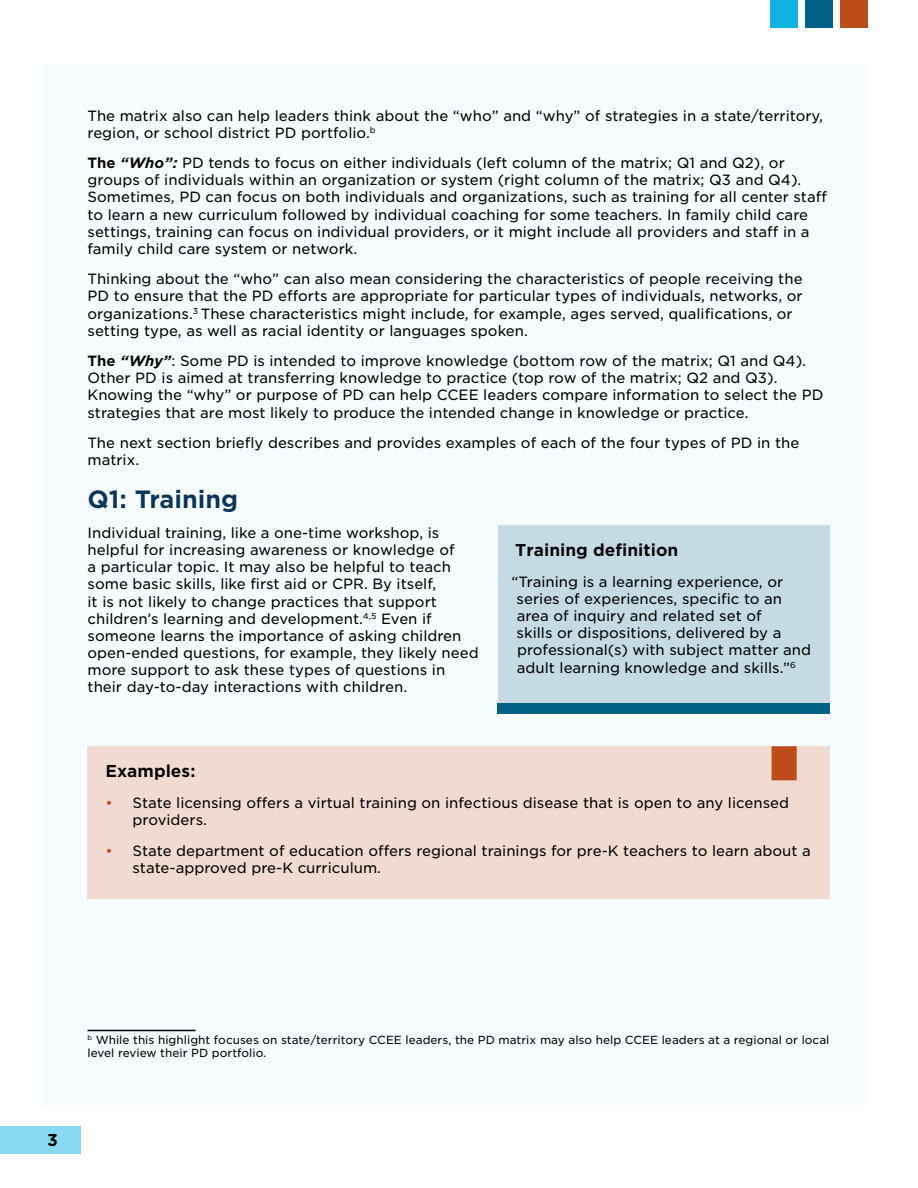
<style>
.page{position:relative;width:918px;height:1188px;background:#fff}
.page>*{position:absolute;margin:0;border:0;box-sizing:border-box;transform-origin:0 0}
.t1{font:700 24px "Gotham S Sm";color:#0a355b}
.t2{font:700 16.5px "Gotham S Sm";color:#000}
.t3{font:14.25px/17.1px "Gotham S Sm";color:#000}
.t4{font:11.25px/13.5px "Gotham S Sm";color:#000}
.s1{font-weight:700}
.s2{font-weight:700;font-style:italic}
.s3{color:#bc4d1a}
</style>
<div class="page">
<div style="left:0;top:1126px;width:81px;height:28px;background:#87d8f0"></div>
<div style="left:805px;top:0;width:28px;height:28px;background:#006287"></div>
<div style="left:770px;top:0;width:28px;height:28px;background:#10b2e1"></div>
<div style="left:841px;top:0;width:27px;height:28px;background:#bc4d1a"></div>
<div style="left:41px;top:65px;width:827px;height:1040px;background:#f6fcfe"></div>
<hr style="left:88px;top:1030px;width:108px;height:1px;background:#000">
<div style="left:499px;top:525px;width:331px;height:189px;background:#c4dbe3"></div>
<div style="left:498px;top:704px;width:332px;height:10px;background:#006287"></div>
<div style="left:88px;top:746px;width:742px;height:153px;background:#f1dbd1"></div>
<svg style="left:772px;top:746px;width:25px;height:34px"></svg>
<p class="t3" style="left:88px;top:107px;width:737px">The matrix also can help leaders think about the “who” and “why” of strategies in a state/territory, region, or school district PD portfolio.<sup>b</sup></p>
<p class="t3" style="left:88px;top:154px;width:741px"><span class="s1">The</span> <span class="s2">“Who”:</span> PD tends to focus on either individuals (left column of the matrix; Q1 and Q2), or groups of individuals within an organization or system (right column of the matrix; Q3 and Q4).<br>Sometimes, PD can focus on both individuals and organizations, such as training for all center staff to learn a new curriculum followed by individual coaching for some teachers. In family child care settings, training can focus on individual providers, or it might include all providers and staff in a family child care system or network.</p>
<p class="t3" style="left:88px;top:270px;width:717px">Thinking about the “who” can also mean considering the characteristics of people receiving the PD to ensure that the PD efforts are appropriate for particular types of individuals, networks, or organizations.<sup>3</sup> These characteristics might include, for example, ages served, qualifications, or setting type, as well as racial identity or languages spoken.</p>
<p class="t3" style="left:88px;top:352px;width:737px"><span class="s1">The</span> <span class="s2">“Why”</span>: Some PD is intended to improve knowledge (bottom row of the matrix; Q1 and Q4).<br>Other PD is aimed at transferring knowledge to practice (top row of the matrix; Q2 and Q3).<br>Knowing the “why” or purpose of PD can help CCEE leaders compare information to select the PD strategies that are most likely to produce the intended change in knowledge or practice.</p>
<p class="t3" style="left:88px;top:434px;width:713px">The next section briefly describes and provides examples of each of the four types of PD in the matrix.</p>
<h3 class="t1" style="left:88px;top:482px;width:152px">Q1: Training</h3>
<p class="t3" style="left:88px;top:524px;width:393px">Individual training, like a one-time workshop, is helpful for increasing awareness or knowledge of<br>a particular topic. It may also be helpful to teach some basic skills, like first aid or CPR. By itself,<br>it is not likely to change practices that support children’s learning and development.<sup>4,5</sup> Even if someone learns the importance of asking children open-ended questions, for example, they likely need more support to ask these types of questions in their day-to-day interactions with children.</p>
<p class="t2" style="left:515px;top:539px;width:165px">Training definition</p>
<p class="t3" style="left:517px;top:573px;width:296px;text-indent:-5px">“Training is a learning experience, or series of experiences, specific to an area of inquiry and related set of<br>skills or dispositions, delivered by a professional(s) with subject matter and adult learning knowledge and skills.”<sup>6</sup></p>
<p class="t2" style="left:106px;top:760px;width:91px">Examples:</p>
<p class="t3" style="left:133px;top:794px;width:658px;text-indent:-27px"><span class="s3">•</span> State licensing offers a virtual training on infectious disease that is open to any licensed providers.</p>
<p class="t3" style="left:133px;top:842px;width:680px;text-indent:-27px"><span class="s3">•</span> State department of education offers regional trainings for pre-K teachers to learn about a state-approved pre-K curriculum.</p>
<p class="t2" style="left:47px;top:1129px;width:12px">3</p>
<p class="t4" style="left:88px;top:1033px;width:743px"><sup>b</sup> While this highlight focuses on state/territory CCEE leaders, the PD matrix may also help CCEE leaders at a regional or local level review their PD portfolio.</p>
</div>
